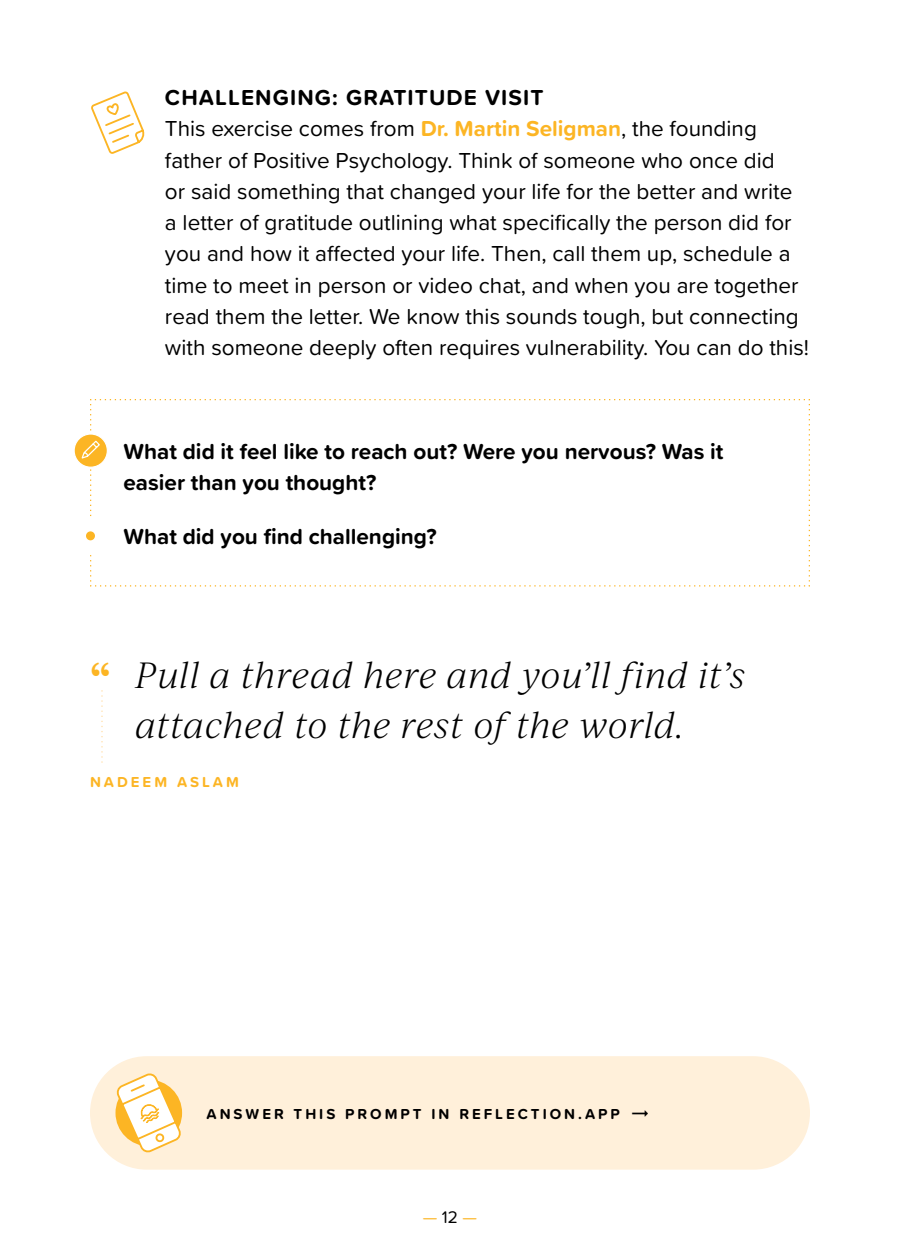
<style>
.page{position:relative;width:900px;height:1260px;background:#fff}
.page>*{position:absolute;margin:0;border:0;box-sizing:border-box;transform-origin:0 0}
.t1{font:italic 300 35px/50px "Ivy Journal";letter-spacing:.01em;color:#000;text-align:center}
.t2{font:22.5px/31.2px "Proxima Soft";color:#000}
.t3{font:700 22.5px/31.2px "Proxima Soft";color:#000}
.t4{font:17.5px "Proxima Soft";color:#fcb524}
.t5{font:700 15px "Proxima Soft";letter-spacing:.2em;color:#000}
.t6{font:700 15px "Proxima Soft";letter-spacing:.2em;color:#fcb524}
.s1{font-weight:700}
.s2{font-weight:700;color:#fcb524}
.s3{font-weight:700;font-style:normal;color:#fcb524}
.s4{color:#000}
</style>
<div class="page">
<svg style="left:74px;top:434px;width:33px;height:33px"></svg>
<div style="left:73px;top:433px;width:35px;height:35px;border:1px solid #fff;border-radius:50%"></div>
<svg style="left:80px;top:399px;width:730px;height:188px"></svg>
<svg style="left:80px;top:525px;width:21px;height:22px"></svg>
<div style="left:73px;top:519px;width:34px;height:34px;border:12px solid #fff;border-radius:50%"></div>
<div style="left:90px;top:1056px;width:720px;height:114px;background:#fff0da;border-radius:57px"></div>
<svg style="left:115px;top:1073px;width:68px;height:80px"></svg>
<svg style="left:91px;top:91px;width:54px;height:63px"></svg>
<svg style="left:101px;top:690px;width:2px;height:73px"></svg>
<p class="t2" style="left:165px;top:81px;width:646px"><span class="s1">CHALLENGING: GRATITUDE VISIT<br></span>This exercise comes from <span class="s2">Dr. Martin Seligman</span>, the founding father of Positive Psychology. Think of someone who once did<br>or said something that changed your life for the better and write a letter of gratitude outlining what specifically the person did for you and how it affected your life. Then, call them up, schedule a time to meet in person or video chat, and when you are together read them the letter. We know this sounds tough, but connecting with someone deeply often requires vulnerability. You can do this!</p>
<p class="t3" style="left:124px;top:435px;width:602px">What did it feel like to reach out? Were you nervous? Was it easier than you thought?</p>
<p class="t3" style="left:123px;top:520px;width:315px">What did you find challenging?</p>
<h1 class="t1" style="left:90px;top:649px;width:657px"><span class="s3">“</span> Pull a thread here and you’ll find it’s attached to the rest of the world.</h1>
<p class="t6" style="left:90px;top:771px;width:150px">NADEEM ASLAM</p>
<p class="t5" style="left:206px;top:1102px;width:415px">ANSWER THIS PROMPT IN REFLECTION.APP</p>
<p class="t4" style="left:423px;top:1204px;width:56px">— <span class="s4">12</span> —</p>
</div>
